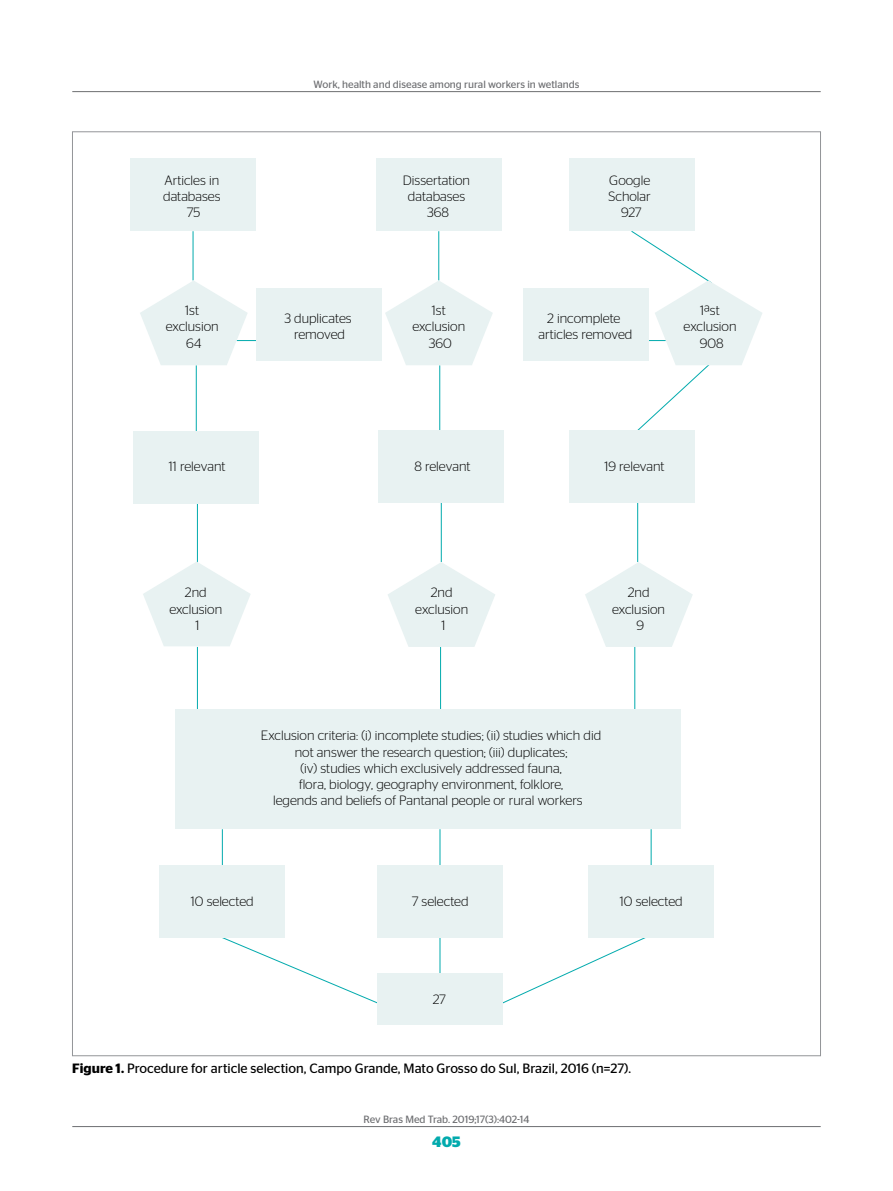
<style>
.page{position:relative;width:893px;height:1191px;background:#fff}
.page>*{position:absolute;margin:0;border:0;box-sizing:border-box;transform-origin:0 0}
.t1{font:700 15px "Stag Sans";color:#02aaad}
.t2{font:300 13.5px/16.2px "Stag Sans";color:#000;text-align:center}
.t3{font:13.5px "Stag Sans";color:#000}
.t4{font:10.5px "Stag Sans";color:#6d6e71}
.s1{font-weight:600}
</style>
<div class="page">
<hr style="left:72px;top:1126px;width:749px;height:1px;background:#6d6e71">
<hr style="left:72px;top:91px;width:749px;height:1px;background:#6d6e71">
<hr style="left:193px;top:231px;width:1px;height:49px;background:#02aaad">
<hr style="left:196px;top:365px;width:1px;height:66px;background:#02aaad">
<hr style="left:197px;top:504px;width:1px;height:58px;background:#02aaad">
<hr style="left:197px;top:647px;width:1px;height:66px;background:#02aaad">
<hr style="left:222px;top:829px;width:1px;height:36px;background:#02aaad">
<svg style="left:221px;top:937px;width:157px;height:67px"></svg>
<svg style="left:502px;top:937px;width:147px;height:67px"></svg>
<hr style="left:440px;top:936px;width:1px;height:37px;background:#02aaad">
<hr style="left:440px;top:829px;width:1px;height:36px;background:#02aaad">
<hr style="left:440px;top:647px;width:1px;height:62px;background:#02aaad">
<hr style="left:441px;top:503px;width:1px;height:59px;background:#02aaad">
<hr style="left:439px;top:365px;width:1px;height:65px;background:#02aaad">
<hr style="left:438px;top:231px;width:1px;height:49px;background:#02aaad">
<hr style="left:637px;top:501px;width:1px;height:61px;background:#02aaad">
<hr style="left:634px;top:647px;width:1px;height:62px;background:#02aaad">
<hr style="left:651px;top:829px;width:1px;height:36px;background:#02aaad">
<div style="left:130px;top:159px;width:126px;height:72px;background:#e8f2f2"></div>
<div style="left:256px;top:288px;width:126px;height:73px;background:#e8f2f2"></div>
<div style="left:134px;top:431px;width:125px;height:73px;background:#e8f2f2"></div>
<div style="left:160px;top:865px;width:125px;height:72px;background:#e8f2f2"></div>
<div style="left:377px;top:865px;width:126px;height:72px;background:#e8f2f2"></div>
<div style="left:377px;top:973px;width:126px;height:51px;background:#e8f2f2"></div>
<div style="left:588px;top:865px;width:126px;height:72px;background:#e8f2f2"></div>
<div style="left:175px;top:709px;width:506px;height:120px;background:#e8f2f2"></div>
<div style="left:378px;top:430px;width:125px;height:73px;background:#e8f2f2"></div>
<div style="left:569px;top:430px;width:125px;height:72px;background:#e8f2f2"></div>
<div style="left:523px;top:288px;width:126px;height:73px;background:#e8f2f2"></div>
<div style="left:376px;top:159px;width:125px;height:72px;background:#e8f2f2"></div>
<div style="left:569px;top:159px;width:125px;height:72px;background:#e8f2f2"></div>
<svg style="left:140px;top:280px;width:116px;height:85px"></svg>
<svg style="left:143px;top:561px;width:108px;height:85px"></svg>
<svg style="left:388px;top:562px;width:107px;height:85px"></svg>
<svg style="left:585px;top:562px;width:108px;height:85px"></svg>
<svg style="left:385px;top:280px;width:108px;height:85px"></svg>
<svg style="left:631px;top:230px;width:131px;height:201px"></svg>
<p class="t4" style="left:314px;top:78px;width:267px">Work, health and disease among rural workers in wetlands</p>
<p class="t2" style="left:163px;top:172px;width:59px">Articles in databases<br>75</p>
<p class="t2" style="left:403px;top:172px;width:69px">Dissertation databases<br>368</p>
<p class="t2" style="left:609px;top:172px;width:44px">Google<br>Scholar<br>927</p>
<p class="t2" style="left:166px;top:302px;width:54px">1st exclusion<br>64</p>
<p class="t2" style="left:284px;top:310px;width:69px">3 duplicates removed</p>
<p class="t2" style="left:412px;top:302px;width:54px">1st exclusion<br>360</p>
<p class="t2" style="left:538px;top:310px;width:96px">2 incomplete articles removed</p>
<p class="t2" style="left:684px;top:302px;width:54px">1ªst exclusion<br>908</p>
<p class="t2" style="left:169px;top:458px;width:58px">11 relevant</p>
<p class="t2" style="left:414px;top:458px;width:58px">8 relevant</p>
<p class="t2" style="left:604px;top:458px;width:62px">19 relevant</p>
<p class="t2" style="left:169px;top:584px;width:54px">2nd exclusion<br>1</p>
<p class="t2" style="left:415px;top:584px;width:54px">2nd exclusion<br>1</p>
<p class="t2" style="left:612px;top:584px;width:54px">2nd exclusion<br>9</p>
<p class="t2" style="left:261px;top:727px;width:342px">Exclusion criteria: (i) incomplete studies; (ii) studies which did not answer the research question; (iii) duplicates;<br>(iv) studies which exclusively addressed fauna,<br>flora, biology, geography environment, folklore,<br>legends and beliefs of Pantanal people or rural workers</p>
<p class="t2" style="left:191px;top:892px;width:64px">10 selected</p>
<p class="t2" style="left:412px;top:892px;width:58px">7 selected</p>
<p class="t2" style="left:620px;top:892px;width:64px">10 selected</p>
<p class="t2" style="left:433px;top:991px;width:15px">27</p>
<p class="t3" style="left:72px;top:1060px;width:560px"><span class="s1">Figure 1.</span> Procedure for article selection, Campo Grande, Mato Grosso do Sul, Brazil, 2016 (n=27).</p>
<p class="t4" style="left:363px;top:1113px;width:167px">Rev Bras Med Trab. 2019;17(3):402-14</p>
<p class="t1" style="left:432px;top:1132px;width:30px">405</p>
</div>
